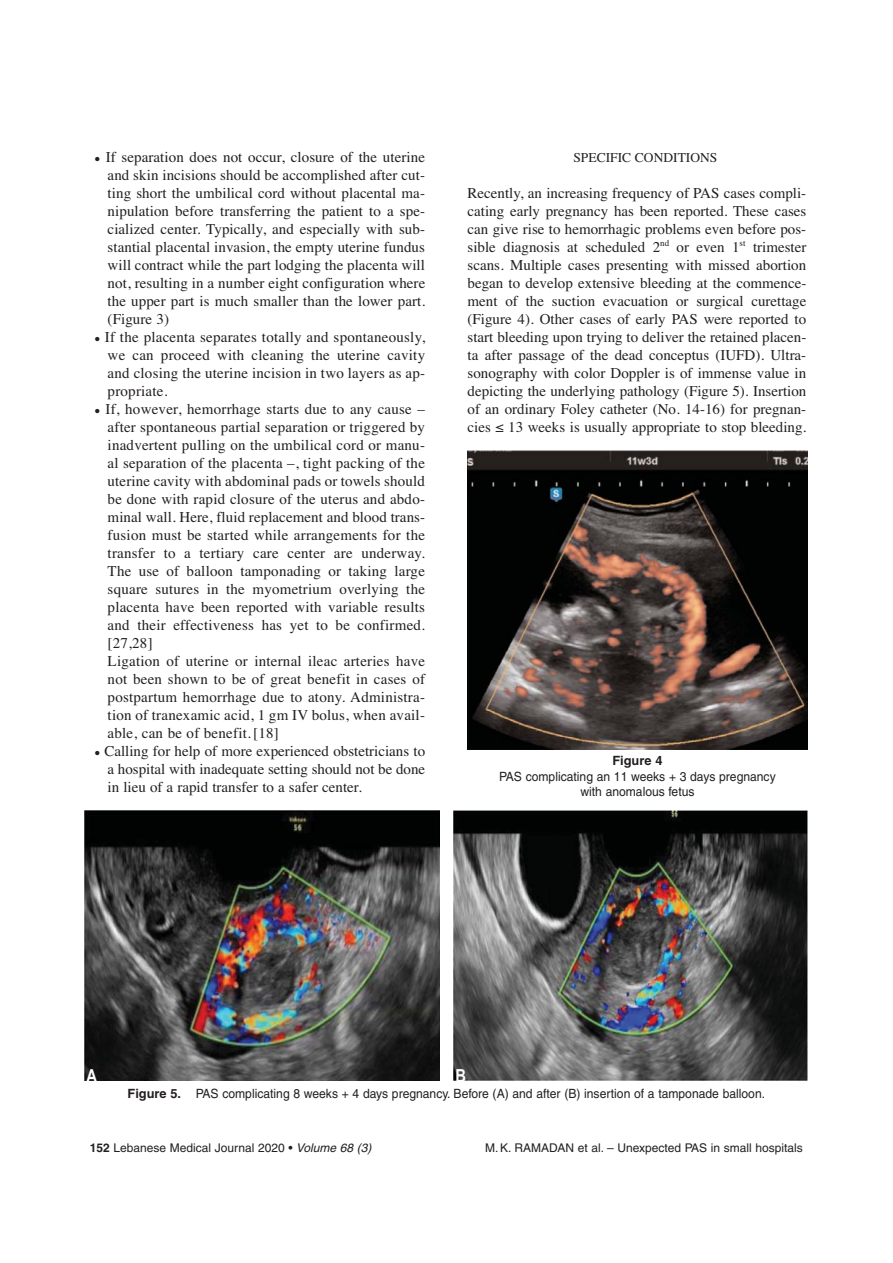
<style>
.page{position:relative;width:893px;height:1263px;background:#fff}
.page>*{position:absolute;margin:0;border:0;box-sizing:border-box;transform-origin:0 0}
.t1{font:700 18px "Arial Narrow";color:#fff}
.t2{font:15px/18px "Times";letter-spacing:.015em;color:#231f20;text-align:justify}
.t3{font:13.5px "Times";color:#231f20}
.t4{font:12.75px/15.3px "Helvetica";color:#231f20;text-align:center;scale:.95 1}
.t5{font:700 12.75px "Helvetica";color:#231f20}
.t6{font:12px "Helvetica";color:#231f20}
.s1{font-weight:700}
.s2{font-style:italic}
</style>
<div class="page">
<img style="left:85px;top:810px;width:355px;height:270px">
<img style="left:453px;top:810px;width:355px;height:270px">
<img style="left:467px;top:451px;width:341px;height:299px">
<p class="t2" style="left:108px;top:150px;width:319px;text-indent:-13px">• If separation does not occur, closure of the uterine and skin incisions should be accomplished after cut&shy;ting short the umbilical cord without placental ma&shy;nipulation before transferring the patient to a spe&shy;cialized center. Typically, and especially with sub&shy;stantial placental invasion, the empty uterine fundus will contract while the part lodging the placenta will not, resulting in a number eight configuration where the upper part is much smaller than the lower part. (Figure 3)</p>
<p class="t2" style="left:108px;top:330px;width:319px;text-indent:-13px">• If the placenta separates totally and spontaneously, we can proceed with cleaning the uterine cavity and closing the uterine incision in two layers as ap&shy;propriate.</p>
<p class="t2" style="left:108px;top:402px;width:319px;text-align:left;text-indent:-13px">• If, however, hemorrhage starts due to any cause – after spontaneous partial separation or triggered by inadvertent pulling on the umbilical cord or manu&shy;al separation of the placenta –, tight packing of the uterine cavity with abdominal pads or towels should be done with rapid closure of the uterus and abdo&shy;minal wall. Here, fluid replacement and blood trans&shy;fusion must be started while arrangements for the transfer to a tertiary care center are underway.<br>The use of balloon tamponading or taking large square sutures in the myometrium overlying the placenta have been reported with variable results and their effectiveness has yet to be confirmed. [27,28]<br>Ligation of uterine or internal ileac arteries have not been shown to be of great benefit in cases of postpartum hemorrhage due to atony. Administra&shy;tion of tranexamic acid, 1 gm IV bolus, when avail&shy;able, can be of benefit. [18]</p>
<p class="t2" style="left:108px;top:744px;width:319px;text-indent:-13px">• Calling for help of more experienced obstetricians to a hospital with inadequate setting should not be done in lieu of a rapid transfer to a safer center.</p>
<p class="t3" style="left:573px;top:153px;width:145px">SPECIFIC CONDITIONS</p>
<p class="t2" style="left:468px;top:186px;width:340px">Recently, an increasing frequency of PAS cases compli&shy;cating early pregnancy has been reported. These cases can give rise to hemorrhagic problems even before pos&shy;sible diagnosis at scheduled 2<sup>nd</sup> or even 1<sup>st</sup> trimester scans. Multiple cases presenting with missed abortion began to develop extensive bleeding at the commence&shy;ment of the suction evacuation or surgical curettage (Figure 4). Other cases of early PAS were reported to start bleeding upon trying to deliver the retained placen&shy;ta after passage of the dead conceptus (IUFD). Ultra&shy;sonography with color Doppler is of immense value in depicting the underlying pathology (Figure 5). Insertion of an ordinary Foley catheter (No. 14-16) for pregnan&shy;cies ≤ 13 weeks is usually appropriate to stop bleeding.</p>
<p class="t5" style="left:612px;top:756px;width:51px">Figure 4</p>
<p class="t4" style="left:499px;top:770px;width:292px">PAS complicating an 11 weeks + 3 days pregnancy with anomalous fetus</p>
<p class="t1" style="left:87px;top:1065px;width:12px">A</p>
<p class="t1" style="left:455px;top:1065px;width:12px">B</p>
<p class="t4" style="left:128px;top:1087px;width:672px"><span class="s1">Figure 5.</span> PAS complicating 8 weeks + 4 days pregnancy. Before (A) and after (B) insertion of a tamponade balloon.</p>
<p class="t6" style="left:90px;top:1143px;width:285px"><span class="s1">152</span> Lebanese Medical Journal 2020 • <span class="s2">Volume 68 (3)</span></p>
<p class="t6" style="left:485px;top:1143px;width:319px">M. K. RAMADAN et al. – Unexpected PAS in small hospitals</p>
</div>
